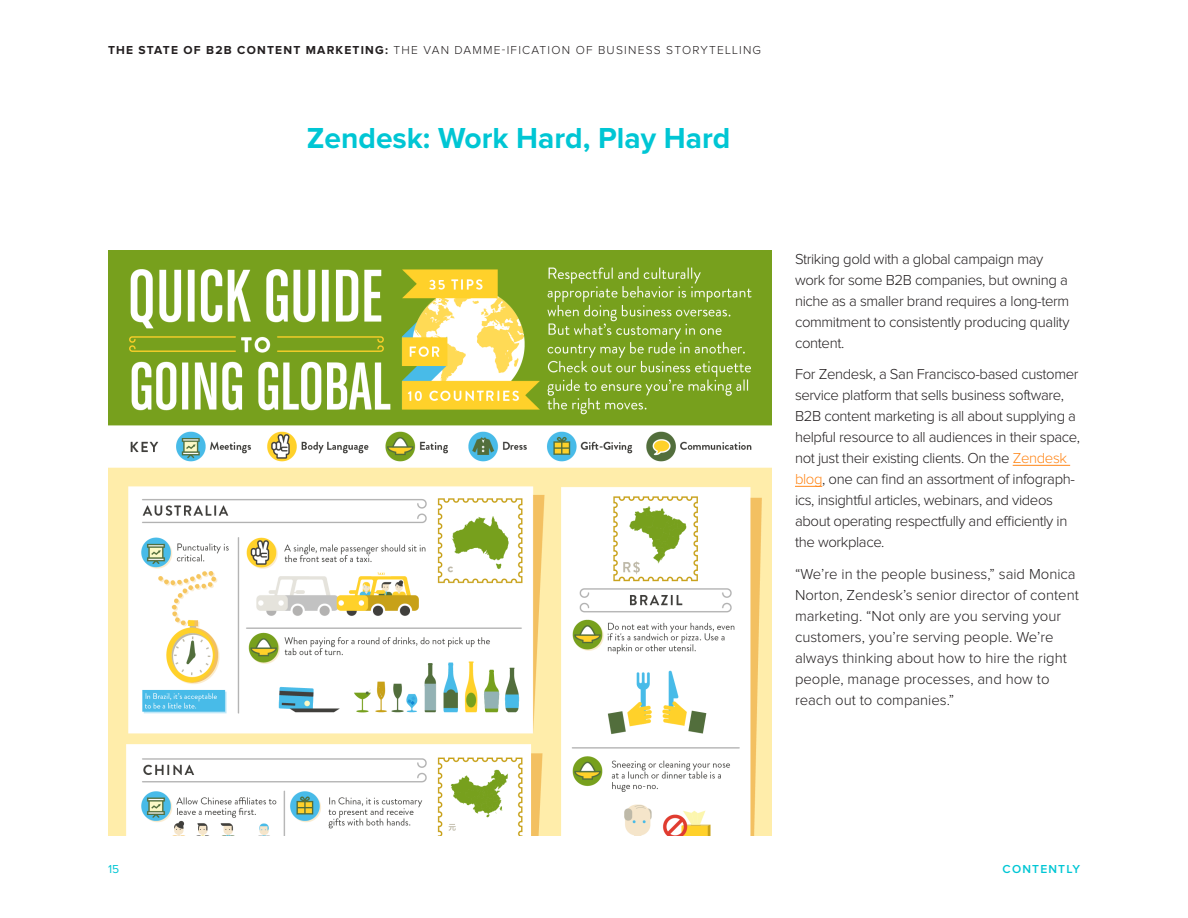
<style>
.page{position:relative;width:1188px;height:918px;background:#fff}
.page>*{position:absolute;margin:0;border:0;box-sizing:border-box;transform-origin:0 0}
.Headers{font:700 30px "Proxima Nova";color:#00c6d4}
.Body_text{font:300 15px/21px "Proxima Nova";letter-spacing:-.025em;color:#231f20}
.Body_text-2{font:300 15px/21px "Proxima Nova";color:#231f20}
.t1{font:300 12px "Proxima Nova";letter-spacing:.1em;color:#231f20}
.t2{font:600 12px "Proxima Nova";letter-spacing:.1em;color:#00c6d4}
.t3{font:12px "Proxima Nova";color:#00c6d4}
.s1{font-weight:700}
.s2{color:#ff8617}
</style>
<div class="page">
<hr style="left:1013px;top:465px;width:57px;height:1px;background:#ff8617">
<svg style="left:795px;top:486px;width:27px;height:1px"></svg>
<img style="left:109px;top:251px;width:663px;height:584px">
<p class="t1" style="left:108px;top:45px;width:655px"><span class="s1">THE STATE OF B2B CONTENT MARKETING:</span> THE VAN DAMME-IFICATION OF BUSINESS STORYTELLING</p>
<p class="Headers" style="left:307px;top:120px;width:425px">Zendesk: Work Hard, Play Hard</p>
<p class="Body_text" style="left:795px;top:249px;width:276px">Striking gold with a global campaign may work for some B2B companies, but owning a niche as a smaller brand requires a long-term commitment to consistently producing quality content.</p>
<p class="Body_text" style="left:795px;top:364px;width:287px">For Zendesk, a San Francisco-based customer service platform that sells business software, B2B content marketing is all about supplying a helpful resource to all audiences in their space, not just their existing clients. On the <span class="s2">Zendesk blog</span>, one can find an assortment of infograph&shy;ics, insightful articles, webinars, and videos about operating respectfully and efficiently in the workplace.</p>
<p class="Body_text-2" style="left:795px;top:564px;width:285px">“We’re in the people business,” said Monica Norton, Zendesk’s senior director of content marketing. “Not only are you serving your customers, you’re serving people. We’re always thinking about how to hire the right people, manage processes, and how to reach out to companies.”</p>
<p class="t3" style="left:108px;top:863px;width:13px">15</p>
<p class="t2" style="left:1003px;top:863px;width:79px">CONTENTLY</p>
</div>
